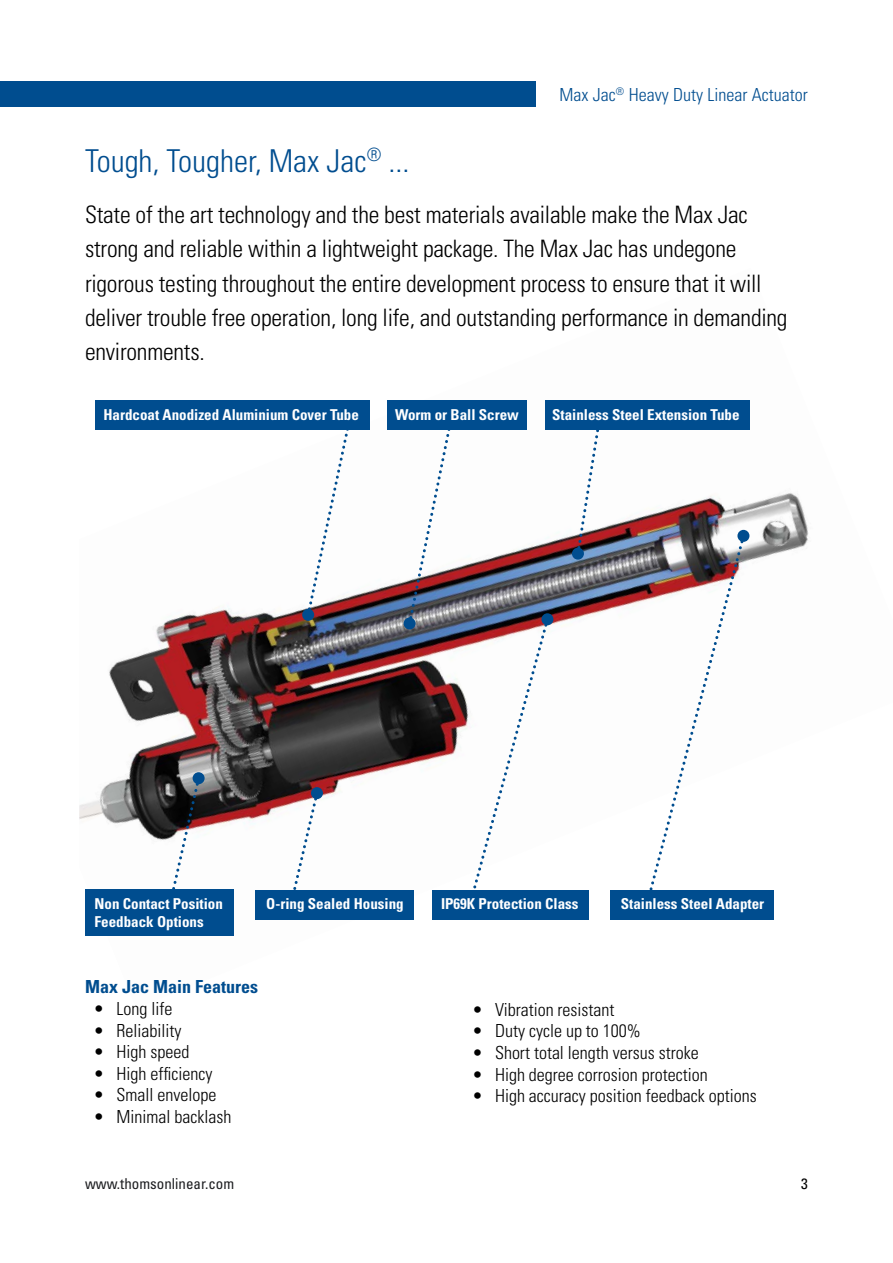
<style>
.page{position:relative;width:893px;height:1263px;background:#fff}
.page>*{position:absolute;margin:0;border:0;box-sizing:border-box;transform-origin:0 0}
.t1{font:300 condensed 31.5px "Univers";color:#004d8f}
.t2{font:300 condensed 24px/34.5px "Univers";letter-spacing:-.01em;color:#000}
.t3{font:300 condensed 18px "Univers";color:#000}
.t4{font:300 condensed 18px "Univers";color:#004d8f}
.t5{font:700 condensed 18px "Univers";color:#004d8f}
.t6{font:700 condensed 15px "Univers";color:#fff}
.t7{font:condensed 15px "Univers";color:#1c1d20}
.t8{font:condensed 15px "Univers";color:#000}
</style>
<div class="page">
<div style="left:0;top:81px;width:536px;height:26px;background:#004d8f"></div>
<img style="left:79px;top:400px;width:730px;height:520px">
<div style="left:85px;top:890px;width:149px;height:46px;background:#004d8f"></div>
<svg style="left:407px;top:430px;width:49px;height:195px"></svg>
<div style="left:404px;top:617px;width:12px;height:12px;background:#004d8f;border-radius:50%"></div>
<svg style="left:575px;top:430px;width:26px;height:125px"></svg>
<div style="left:572px;top:548px;width:12px;height:12px;background:#004d8f;border-radius:50%"></div>
<svg style="left:306px;top:430px;width:48px;height:186px"></svg>
<div style="left:302px;top:609px;width:12px;height:12px;background:#004d8f;border-radius:50%"></div>
<svg style="left:287px;top:792px;width:32px;height:98px"></svg>
<div style="left:311px;top:787px;width:12px;height:12px;background:#004d8f;border-radius:50%"></div>
<svg style="left:169px;top:777px;width:32px;height:113px"></svg>
<div style="left:193px;top:772px;width:12px;height:12px;background:#004d8f;border-radius:50%"></div>
<svg style="left:646px;top:534px;width:100px;height:356px"></svg>
<div style="left:737px;top:530px;width:12px;height:12px;background:#004d8f;border-radius:50%"></div>
<svg style="left:469px;top:618px;width:80px;height:272px"></svg>
<div style="left:541px;top:613px;width:12px;height:12px;background:#004d8f;border-radius:50%"></div>
<div style="left:387px;top:400px;width:140px;height:30px;background:#004d8f"></div>
<div style="left:96px;top:400px;width:274px;height:30px;background:#004d8f"></div>
<div style="left:545px;top:400px;width:204px;height:30px;background:#004d8f"></div>
<div style="left:610px;top:890px;width:164px;height:30px;background:#004d8f"></div>
<div style="left:433px;top:890px;width:156px;height:30px;background:#004d8f"></div>
<div style="left:255px;top:890px;width:159px;height:30px;background:#004d8f"></div>
<p class="t4" style="left:560px;top:83px;width:250px">Max Jac<sup>®</sup> Heavy Duty Linear Actuator</p>
<h1 class="t1" style="left:85px;top:141px;width:326px">Tough, Tougher, Max Jac<sup>®</sup> ...</h1>
<p class="t2" style="left:85px;top:197px;width:704px">State of the art technology and the best materials available make the Max Jac strong and reliable within a lightweight package. The Max Jac has undegone rigorous testing throughout the entire development process to ensure that it will deliver trouble free operation, long life, and outstanding performance in demanding environments.</p>
<p class="t6" style="left:103px;top:405px;width:257px">Hardcoat Anodized Aluminium Cover Tube</p>
<p class="t6" style="left:395px;top:405px;width:125px">Worm or Ball Screw</p>
<p class="t6" style="left:552px;top:405px;width:189px">Stainless Steel Extension Tube</p>
<p class="t6" style="left:95px;top:895px;width:130px">Non Contact Position</p>
<p class="t6" style="left:266px;top:895px;width:139px">O-ring Sealed Housing</p>
<p class="t6" style="left:441px;top:895px;width:139px">IP69K Protection Class</p>
<p class="t6" style="left:621px;top:895px;width:145px">Stainless Steel Adapter</p>
<p class="t6" style="left:95px;top:913px;width:111px">Feedback Options</p>
<p class="t5" style="left:85px;top:976px;width:174px">Max Jac Main Features</p>
<p class="t3" style="left:94px;top:998px;width:80px">• Long life</p>
<p class="t3" style="left:94px;top:1019px;width:89px">• Reliability</p>
<p class="t3" style="left:94px;top:1041px;width:97px">• High speed</p>
<p class="t3" style="left:94px;top:1063px;width:120px">• High efficiency</p>
<p class="t3" style="left:94px;top:1084px;width:124px">• Small envelope</p>
<p class="t3" style="left:94px;top:1106px;width:139px">• Minimal backlash</p>
<p class="t7" style="left:85px;top:1174px;width:151px">www.thomsonlinear.com</p>
<p class="t3" style="left:472px;top:998px;width:144px">• Vibration resistant</p>
<p class="t3" style="left:472px;top:1020px;width:170px">• Duty cycle up to 100%</p>
<p class="t3" style="left:472px;top:1042px;width:228px">• Short total length versus stroke</p>
<p class="t3" style="left:472px;top:1063px;width:237px">• High degree corrosion protection</p>
<p class="t3" style="left:472px;top:1085px;width:286px">• High accuracy position feedback options</p>
<p class="t8" style="left:801px;top:1174px;width:8px">3</p>
</div>
